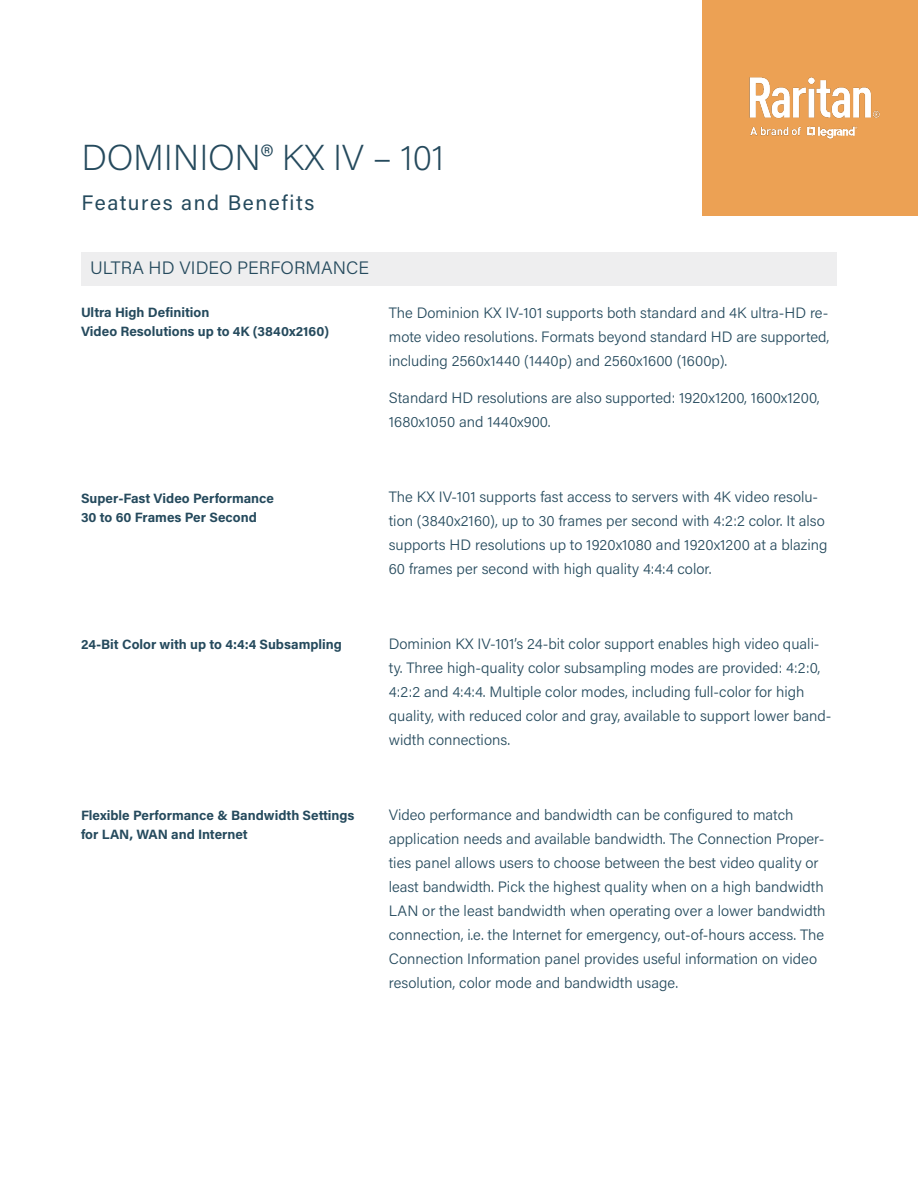
<style>
.page{position:relative;width:918px;height:1188px;background:#fff}
.page>*{position:absolute;margin:0;border:0;box-sizing:border-box;transform-origin:0 0}
.t1{font:200 36px "Acumin Pro";letter-spacing:-.01em;color:#254a5d}
.t2{font:21px "Acumin Pro";letter-spacing:.075em;color:#254a5d}
.t3{font:300 18px "Acumin Pro";color:#254a5d}
.Body{font:300 15px/24px "Acumin Pro";color:#254a5d}
.t4{font:700 13.5px/19.5px "Acumin Pro";color:#254a5d}
</style>
<div class="page">
<div style="left:702px;top:0;width:216px;height:216px;background:#eca154"></div>
<img style="left:749px;top:77px;width:131px;height:62px">
<div style="left:81px;top:252px;width:756px;height:33px;background:#eeeeef"></div>
<p class="t1" style="left:81px;top:132px;width:364px">DOMINION® KX IV – 101</p>
<p class="t2" style="left:81px;top:188px;width:235px">Features and Benefits</p>
<p class="t3" style="left:90px;top:255px;width:280px">ULTRA HD VIDEO PERFORMANCE</p>
<p class="t4" style="left:81px;top:302px;width:130px">Ultra High Definition</p>
<p class="t4" style="left:81px;top:321px;width:250px">Video Resolutions up to 4K (3840x2160)</p>
<p class="Body" style="left:389px;top:300px;width:442px;text-align:justify">The Dominion KX IV-101 supports both standard and 4K ultra-HD re&shy;mote video resolutions. Formats beyond standard HD are supported, including 2560x1440 (1440p) and 2560x1600 (1600p).</p>
<p class="Body" style="left:389px;top:385px;width:432px">Standard HD resolutions are also supported: 1920x1200, 1600x1200,<br>1680x1050 and 1440x900.</p>
<p class="t4" style="left:81px;top:488px;width:195px">Super-Fast Video Performance</p>
<p class="t4" style="left:81px;top:507px;width:177px">30 to 60 Frames Per Second</p>
<p class="Body" style="left:389px;top:484px;width:440px">The KX IV-101 supports fast access to servers with 4K video resolu&shy;tion (3840x2160), up to 30 frames per second with 4:2:2 color. It also supports HD resolutions up to 1920x1080 and 1920x1200 at a blazing 60 frames per second with high quality 4:4:4 color.</p>
<p class="t4" style="left:81px;top:633px;width:262px">24-Bit Color with up to 4:4:4 Subsampling</p>
<p class="Body" style="left:389px;top:631px;width:444px">Dominion KX IV-101’s 24-bit color support enables high video quali&shy;ty. Three high-quality color subsampling modes are provided: 4:2:0, 4:2:2 and 4:4:4. Multiple color modes, including full-color for high quality, with reduced color and gray, available to support lower band&shy;width connections.</p>
<p class="t4" style="left:81px;top:805px;width:275px">Flexible Performance &amp; Bandwidth Settings for LAN, WAN and Internet</p>
<p class="Body" style="left:389px;top:802px;width:438px">Video performance and bandwidth can be configured to match application needs and available bandwidth. The Connection Proper&shy;ties panel allows users to choose between the best video quality or least bandwidth. Pick the highest quality when on a high bandwidth LAN or the least bandwidth when operating over a lower bandwidth connection, i.e. the Internet for emergency, out-of-hours access. The Connection Information panel provides useful information on video resolution, color mode and bandwidth usage.</p>
</div>
